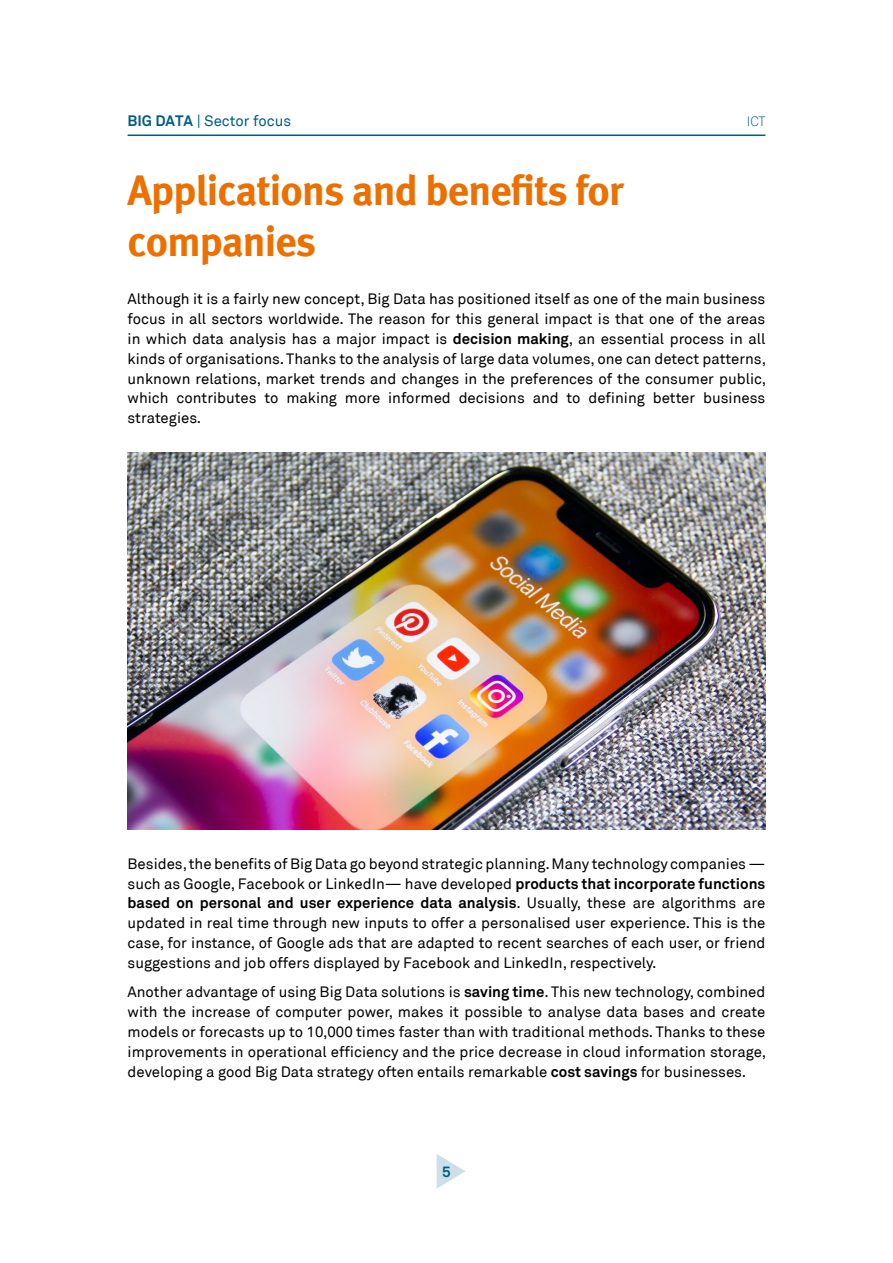
<style>
.page{position:relative;width:893px;height:1263px;background:#fff}
.page>*{position:absolute;margin:0;border:0;box-sizing:border-box;transform-origin:0 0}
.t1{font:700 42px/50.4px "Meta";letter-spacing:-.02em;color:#ed6f00}
.t2{font:15px/19.8px "Akkurat";color:#000;text-align:justify}
.t3{font:15px "Akkurat";color:#005e85}
.t4{font:700 15px "Akkurat";color:#005e85}
.t5{font:300 13.5px "Akkurat";color:#005e85}
.s1{font-weight:700}
</style>
<div class="page">
<svg style="left:437px;top:1154px;width:29px;height:34px"></svg>
<hr style="left:128px;top:134px;width:637px;height:2px;background:#005e85">
<img style="left:128px;top:453px;width:637px;height:376px">
<p class="t3" style="left:128px;top:111px;width:165px"><span class="s1">BIG DATA</span> | Sector focus</p>
<p class="t5" style="left:747px;top:113px;width:20px">ICT</p>
<h1 class="t1" style="left:128px;top:165px;width:498px">Applications and benefits for companies</h1>
<p class="t2" style="left:128px;top:289px;width:640px">Although it is a fairly new concept, Big Data has positioned itself as one of the main business focus in all sectors worldwide. The reason for this general impact is that one of the areas in which data analysis has a major impact is <span class="s1">decision making</span>, an essential process in all kinds of organisations. Thanks to the analysis of large data volumes, one can detect patterns, unknown relations, market trends and changes in the preferences of the consumer public, which contributes to making more informed decisions and to defining better business strategies.</p>
<p class="t2" style="left:128px;top:854px;width:639px">Besides, the benefits of Big Data go beyond strategic planning. Many technology companies — such as Google, Facebook or LinkedIn— have developed <span class="s1">products that incorporate functions based on personal and user experience data analysis</span>. Usually, these are algorithms are updated in real time through new inputs to offer a personalised user experience. This is the case, for instance, of Google ads that are adapted to recent searches of each user, or friend suggestions and job offers displayed by Facebook and LinkedIn, respectively.</p>
<p class="t2" style="left:128px;top:982px;width:640px">Another advantage of using Big Data solutions is <span class="s1">saving time</span>. This new technology, combined with the increase of computer power, makes it possible to analyse data bases and create models or forecasts up to 10,000 times faster than with traditional methods. Thanks to these improvements in operational efficiency and the price decrease in cloud information storage, developing a good Big Data strategy often entails remarkable <span class="s1">cost savings</span> for businesses.</p>
<p class="t4" style="left:442px;top:1162px;width:10px">5</p>
</div>
